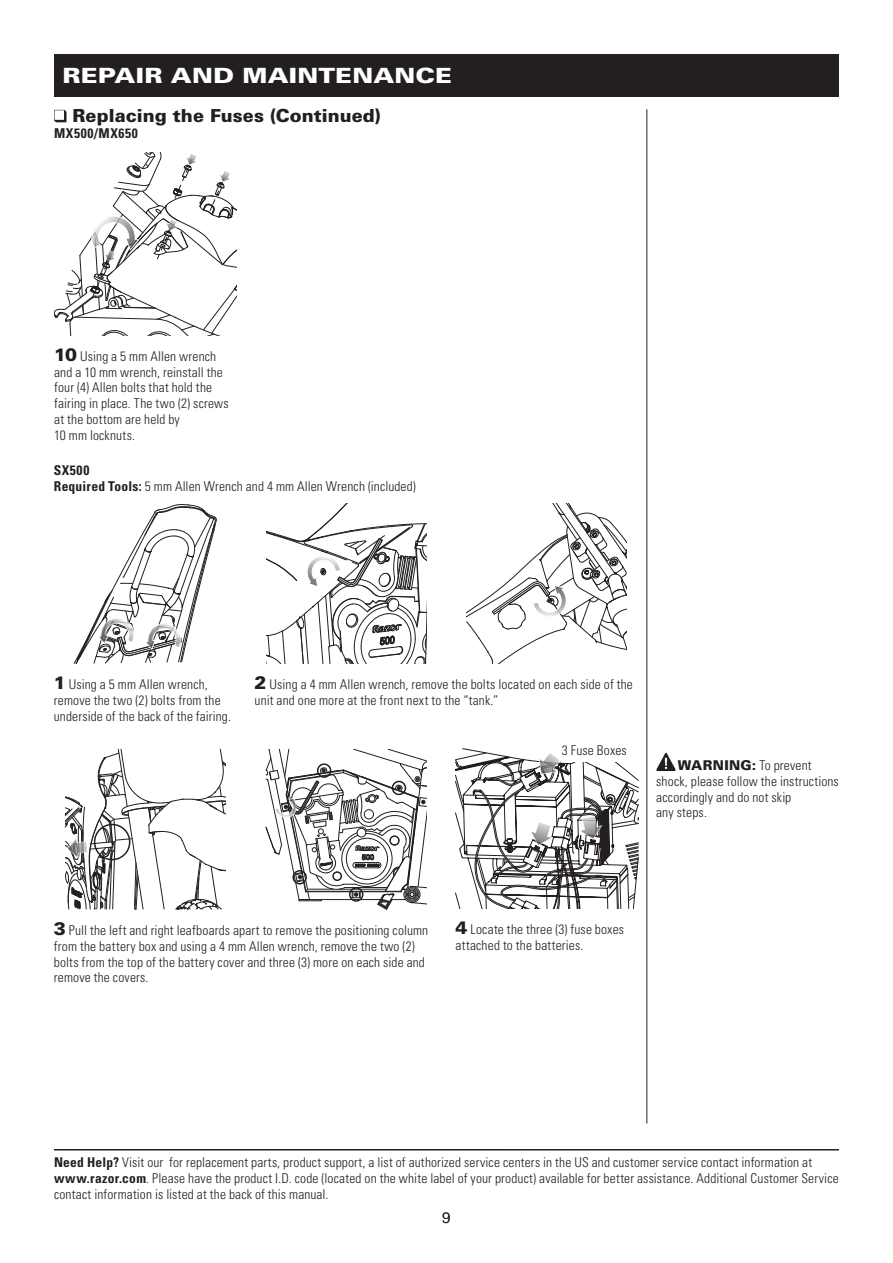
<style>
.page{position:relative;width:893px;height:1263px;background:#fff}
.page>*{position:absolute;margin:0;border:0;box-sizing:border-box;transform-origin:0 0}
.t1{font:900 21px "Univers LT Std";letter-spacing:.005em;color:#fff;scale:1.2 1}
.t2{font:900 18px "Univers LT Std";color:#231f20}
.t3{font:300 15px "Univers LT Std";color:#231f20}
.t4{font:300 condensed 13.5px/15.8px "Univers LT Std";letter-spacing:.01em;color:#231f20}
.t5{font:700 condensed 13.5px "Univers LT Std";letter-spacing:.05em;color:#231f20}
.s1{font-weight:900;font-stretch:normal;font-size:18px}
.s2{font-weight:700}
.s3{font-weight:900;font-stretch:normal}
</style>
<div class="page">
<svg style="left:455px;top:749px;width:183px;height:160px"></svg>
<svg style="left:54px;top:152px;width:183px;height:183px"></svg>
<svg style="left:74px;top:504px;width:143px;height:160px"></svg>
<svg style="left:266px;top:749px;width:161px;height:161px"></svg>
<svg style="left:266px;top:503px;width:160px;height:161px"></svg>
<svg style="left:467px;top:503px;width:160px;height:160px"></svg>
<svg style="left:65px;top:749px;width:160px;height:161px"></svg>
<hr style="left:54px;top:1149px;width:785px;height:1px;background:#231f20">
<div style="left:54px;top:54px;width:785px;height:43px;background:#231f20"></div>
<svg style="left:54px;top:110px;width:13px;height:12px"></svg>
<div style="left:561px;top:746px;width:66px;height:15px;background:#fff"></div>
<hr style="left:646px;top:109px;width:1px;height:1014px;background:#231f20">
<div style="left:94px;top:824px;width:36px;height:36px;border:2px solid #231f20;border-radius:50%"></div>
<div style="left:317px;top:763px;width:14px;height:15px;border:2px solid #231f20;border-radius:50%"></div>
<div style="left:392px;top:781px;width:14px;height:14px;border:2px solid #231f20;border-radius:50%"></div>
<div style="left:349px;top:887px;width:14px;height:15px;border:2px solid #231f20;border-radius:50%"></div>
<div style="left:292px;top:870px;width:15px;height:14px;border:2px solid #231f20;border-radius:50%"></div>
<img style="left:656px;top:753px;width:19px;height:18px">
<h1 class="t1" style="left:63px;top:62px;width:326px">R PAIR AND MAINTENANCE</h1>
<h1 class="t1" style="left:63px;top:62px;width:119px">HEADLINE</h1>
<h2 class="t2" style="left:73px;top:105px;width:310px">Replacing the Fuses (Continued)</h2>
<p class="t5" style="left:54px;top:125px;width:85px">MX500/MX650</p>
<p class="t4" style="left:54px;top:348px;width:176px"><span class="s1">10</span> Using a 5 mm Allen wrench and a 10 mm wrench, reinstall the four (4) Allen bolts that hold the fairing in place. The two (2) screws at the bottom are held by<br>10 mm locknuts.</p>
<p class="t5" style="left:54px;top:462px;width:37px">SX500</p>
<p class="t4" style="left:54px;top:478px;width:363px"><span class="s2">Required Tools:</span> 5 mm Allen Wrench and 4 mm Allen Wrench (included)</p>
<p class="t4" style="left:54px;top:677px;width:179px"><span class="s1">1</span> Using a 5 mm Allen wrench, remove the two (2) bolts from the underside of the back of the fairing.</p>
<p class="t4" style="left:255px;top:677px;width:380px"><span class="s1">2</span> Using a 4 mm Allen wrench, remove the bolts located on each side of the unit and one more at the front next to the “tank.”</p>
<p class="t4" style="left:562px;top:742px;width:66px">3 Fuse Boxes</p>
<p class="t4" style="left:656px;top:758px;width:184px;text-indent:22px"><span class="s3">WARNING:</span> To prevent shock, please follow the instructions accordingly and do not skip<br>any steps.</p>
<p class="t4" style="left:54px;top:922px;width:376px"><span class="s1">3</span> Pull the left and right leafboards apart to remove the positioning column from the battery box and using a 4 mm Allen wrench, remove the two (2) bolts from the top of the battery cover and three (3) more on each side and remove the covers.</p>
<p class="t4" style="left:455px;top:922px;width:170px"><span class="s1">4</span> Locate the three (3) fuse boxes attached to the batteries.</p>
<p class="t4" style="left:54px;top:1155px;width:786px"><span class="s2">Need Help?</span> Visit our for replacement parts, product support, a list of authorized service centers in the US and customer service contact information at <span class="s2">www.razor.com</span>. Please have the product I.D. code (located on the white label of your product) available for better assistance. Additional Customer Service contact information is listed at the back of this manual.</p>
<p class="t3" style="left:442px;top:1208px;width:10px">9</p>
</div>
